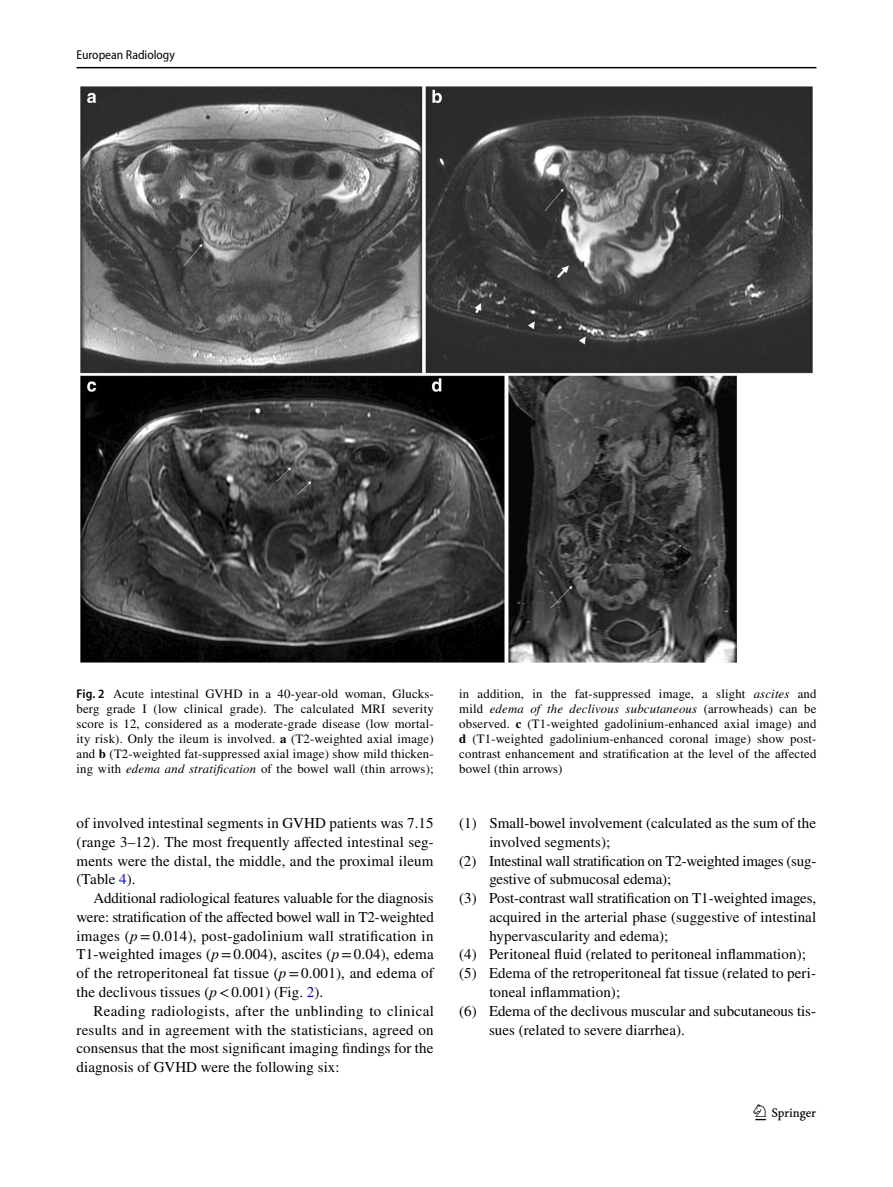
<style>
.page{position:relative;width:893px;height:1187px;background:#fff}
.page>*{position:absolute;margin:0;border:0;box-sizing:border-box;transform-origin:0 0}
.t1{font:22.5px "Springnew Regular 3";color:#000}
.t2{font:15px/18.8px "STIX";letter-spacing:.005em;color:#000;text-align:justify}
.t3{font:15px "STIX";letter-spacing:-.015em;color:#000}
.t4{font:12.75px/15px "STIX";letter-spacing:.015em;color:#000;text-align:justify}
.t5{font:semi-condensed 12.75px "Myriad Pro";color:#000}
.s1{font-family:"Myriad Pro";font-weight:600;font-stretch:semi-condensed}
.s2{font-weight:700}
.s3{font-style:italic}
.s4{color:#00f}
</style>
<div class="page">
<hr style="left:77px;top:67px;width:739px;height:1px;background:#000">
<img style="left:81px;top:87px;width:731px;height:575px">
<p class="t5" style="left:77px;top:48px;width:100px">European Radiology</p>
<p class="t4" style="left:77px;top:686px;width:359px"><span class="s1">Fig. 2</span> Acute intestinal GVHD in a 40-year-old woman, Glucks&shy;berg grade I (low clinical grade). The calculated MRI severity score is 12, considered as a moderate-grade disease (low mortal&shy;ity risk). Only the ileum is involved. <span class="s2">a</span> (T2-weighted axial image) and <span class="s2">b</span> (T2-weighted fat-suppressed axial image) show mild thicken&shy;ing with <span class="s3">edema and stratification</span> of the bowel wall (thin arrows);</p>
<p class="t4" style="left:459px;top:686px;width:359px">in addition, in the fat-suppressed image, a slight <span class="s3">ascites</span> and mild <span class="s3">edema of the declivous subcutaneous</span> (arrowheads) can be observed. <span class="s2">c</span> (T1-weighted gadolinium-enhanced axial image) and <span class="s2">d</span> (T1-weighted gadolinium-enhanced coronal image) show post&shy;contrast enhancement and stratification at the level of the affected bowel (thin arrows)</p>
<p class="t2" style="left:77px;top:814px;width:359px">of involved intestinal segments in GVHD patients was 7.15 (range 3–12). The most frequently affected intestinal seg&shy;ments were the distal, the middle, and the proximal ileum (Table <span class="s4">4</span>).</p>
<p class="t2" style="left:77px;top:889px;width:359px;text-indent:17px">Additional radiological features valuable for the diagnosis were: stratification of the affected bowel wall in T2-weighted images (<span class="s3">p</span>=0.014), post-gadolinium wall stratification in T1-weighted images (<span class="s3">p</span>=0.004), ascites (<span class="s3">p</span>=0.04), edema of the retroperitoneal fat tissue (<span class="s3">p</span>=0.001), and edema of the declivous tissues (<span class="s3">p</span>&lt;0.001) (Fig. <span class="s4">2</span>).</p>
<p class="t2" style="left:77px;top:1002px;width:359px;text-indent:17px">Reading radiologists, after the unblinding to clinical results and in agreement with the statisticians, agreed on consensus that the most significant imaging findings for the diagnosis of GVHD were the following six:</p>
<p class="t2" style="left:459px;top:814px;width:358px">(1) Small-bowel involvement (calculated as the sum of the</p>
<p class="t2" style="left:489px;top:833px;width:122px">involved segments);</p>
<p class="t3" style="left:459px;top:850px;width:359px">(2) Intestinal wall stratification on T2-weighted images (sug-</p>
<p class="t2" style="left:489px;top:871px;width:184px">gestive of submucosal edema);</p>
<p class="t2" style="left:459px;top:889px;width:359px">(3) Post-contrast wall stratification on T1-weighted images,</p>
<p class="t2" style="left:489px;top:908px;width:328px">acquired in the arterial phase (suggestive of intestinal</p>
<p class="t2" style="left:489px;top:927px;width:181px">hypervascularity and edema);</p>
<p class="t2" style="left:459px;top:946px;width:348px">(4) Peritoneal fluid (related to peritoneal inflammation);</p>
<p class="t2" style="left:459px;top:964px;width:358px">(5) Edema of the retroperitoneal fat tissue (related to peri-</p>
<p class="t2" style="left:489px;top:983px;width:132px">toneal inflammation);</p>
<p class="t2" style="left:459px;top:1002px;width:358px">(6) Edema of the declivous muscular and subcutaneous tis-</p>
<p class="t2" style="left:489px;top:1021px;width:197px">sues (related to severe diarrhea).</p>
<h1 class="t1" style="left:755px;top:1104px;width:62px">1 3</h1>
</div>
